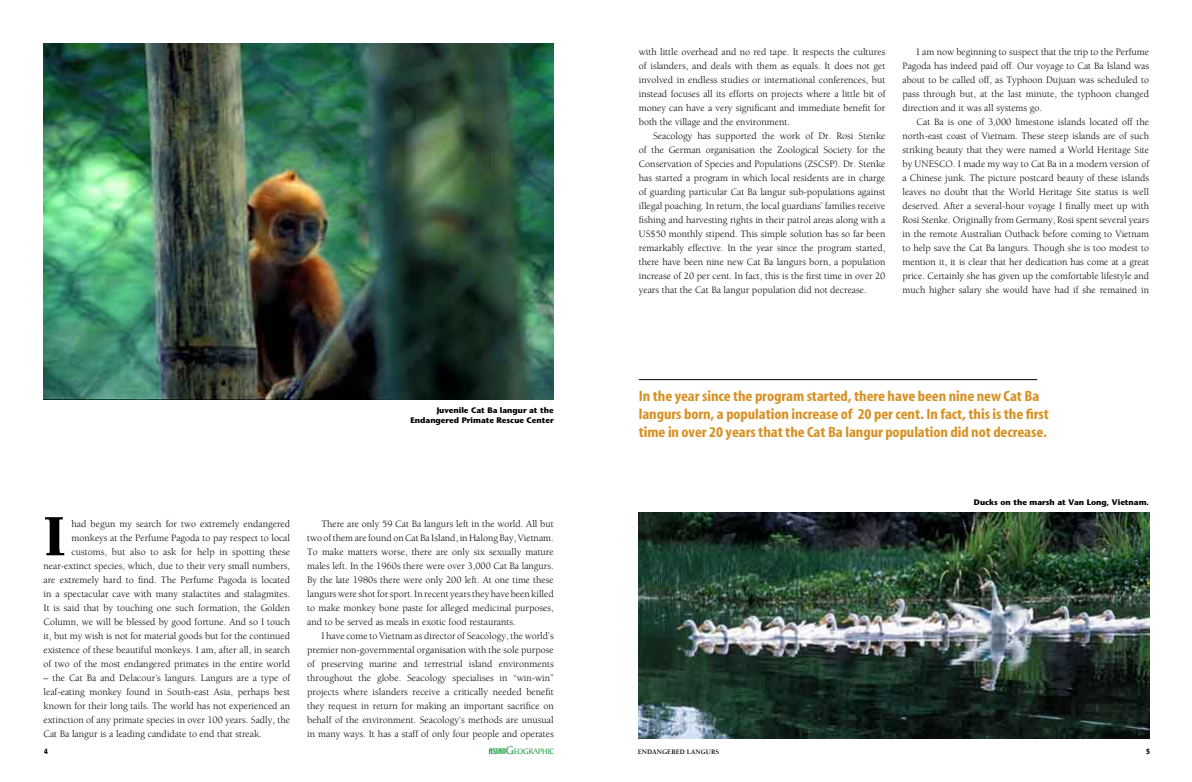
<style>
.page{position:relative;width:1192px;height:782px;background:#fff}
.page>*{position:absolute;margin:0;border:0;box-sizing:border-box;transform-origin:0 0}
.t1{font:900 60px "Berkeley";color:#000}
.t2{font:700 condensed 15px/18px "Myriad";letter-spacing:-.005em;color:#d79124;scale:1.1 1}
.t3{font:10px/14px "Berkeley";color:#000;text-align:justify}
.t4{font:8.4px "Baker Signet";letter-spacing:-.015em;color:#239d46}
.t5{font:700 8px/10px "Stone Sans";color:#000;text-align:right}
.t6{font:500 condensed 8px "Formata";color:#000}
.t7{font:700 7px "Berkeley";color:#000}
.s1{font-family:"Techno";font-size:7px}
.s2{font-size:12px}
</style>
<div class="page">
<img style="left:44px;top:44px;width:510px;height:355px">
<img style="left:639px;top:513px;width:510px;height:225px">
<hr style="left:639px;top:379px;width:398px;height:1px;background:#000">
<p class="t5" style="left:410px;top:405px;width:145px">Juvenile Cat Ba langur at the<br>Endangered Primate Rescue Center</p>
<p class="t1" style="left:44px;top:504px;width:24px">I</p>
<p class="t3" style="left:44px;top:517px;width:248px;text-align:right">had begun my search for two extremely endangered monkeys at the Perfume Pagoda to pay respect to local customs, but also to ask for help in spotting these near-extinct species, which, due to their very small numbers, are extremely hard to find. The Perfume Pagoda is located in a spectacular cave with many stalactites and stalagmites.<br>It is said that by touching one such formation, the Golden Column, we will be blessed by good fortune. And so I touch it, but my wish is not for material goods but for the continued existence of these beautiful monkeys. I am, after all, in search of two of the most endangered primates in the entire world</p>
<p class="t3" style="left:44px;top:671px;width:248px">– the Cat Ba and Delacour’s langurs. Langurs are a type of leaf-eating monkey found in South-east Asia, perhaps best known for their long tails. The world has not experienced an extinction of any primate species in over 100 years. Sadly, the Cat Ba langur is a leading candidate to end that streak.</p>
<p class="t3" style="left:307px;top:517px;width:248px;text-indent:14px">There are only 59 Cat Ba langurs left in the world. All but two of them are found on Cat Ba Island, in Halong Bay, Vietnam.<br>To make matters worse, there are only six sexually mature males left. In the 1960s there were over 3,000 Cat Ba langurs.<br>By the late 1980s there were only 200 left. At one time these langurs were shot for sport. In recent years they have been killed to make monkey bone paste for alleged medicinal purposes, and to be served as meals in exotic food restaurants.</p>
<p class="t3" style="left:307px;top:629px;width:248px;text-indent:14px">I have come to Vietnam as director of Seacology, the world’s premier non-governmental organisation with the sole purpose of preserving marine and terrestrial island environments throughout the globe. Seacology specialises in “win-win” projects where islanders receive a critically needed benefit they request in return for making an important sacrifice on behalf of the environment. Seacology’s methods are unusual in many ways. It has a staff of only four people and operates</p>
<p class="t3" style="left:639px;top:45px;width:248px">with little overhead and no red tape. It respects the cultures of islanders, and deals with them as equals. It does not get involved in endless studies or international conferences, but instead focuses all its efforts on projects where a little bit of money can have a very significant and immediate benefit for both the village and the environment.</p>
<p class="t3" style="left:639px;top:129px;width:248px;text-indent:14px">Seacology has supported the work of Dr. Rosi Stenke of the German organisation the Zoological Society for the Conservation of Species and Populations (ZSCSP). Dr. Stenke has started a program in which local residents are in charge of guarding particular Cat Ba langur sub-populations against illegal poaching. In return, the local guardians’ families receive fishing and harvesting rights in their patrol areas along with a US$50 monthly stipend. This simple solution has so far been remarkably effective. In the year since the program started, there have been nine new Cat Ba langurs born, a population increase of 20 per cent. In fact, this is the first time in over 20 years that the Cat Ba langur population did not decrease.</p>
<p class="t3" style="left:902px;top:45px;width:248px;text-indent:14px">I am now beginning to suspect that the trip to the Perfume Pagoda has indeed paid off. Our voyage to Cat Ba Island was about to be called off, as Typhoon Dujuan was scheduled to pass through but, at the last minute, the typhoon changed direction and it was all systems go.</p>
<p class="t3" style="left:902px;top:115px;width:248px;text-indent:14px">Cat Ba is one of 3,000 limestone islands located off the north-east coast of Vietnam. These steep islands are of such striking beauty that they were named a World Heritage Site by UNESCO. I made my way to Cat Ba in a modern version of a Chinese junk. The picture postcard beauty of these islands leaves no doubt that the World Heritage Site status is well deserved. After a several-hour voyage I finally meet up with Rosi Stenke. Originally from Germany, Rosi spent several years in the remote Australian Outback before coming to Vietnam to help save the Cat Ba langurs. Though she is too modest to mention it, it is clear that her dedication has come at a great price. Certainly she has given up the comfortable lifestyle and much higher salary she would have had if she remained in</p>
<p class="t2" style="left:639px;top:388px;width:374px">In the year since the program started, there have been nine new Cat Ba langurs born, a population increase of 20 per cent. In fact, this is the first</p>
<p class="t2" style="left:639px;top:424px;width:373px">time in over 20 years that the Cat Ba langur population did not decrease.</p>
<p class="t5" style="left:974px;top:497px;width:177px">Ducks on the marsh at Van Long, Vietnam.</p>
<p class="t6" style="left:44px;top:746px;width:5px">4</p>
<p class="t4" style="left:489px;top:746px;width:67px"><span class="s1">ASIAN</span><span class="s2">G</span>EOGRAPHIC</p>
<p class="t7" style="left:638px;top:747px;width:83px">ENDANGERED LANGURS</p>
<p class="t6" style="left:1146px;top:746px;width:5px">5</p>
</div>
